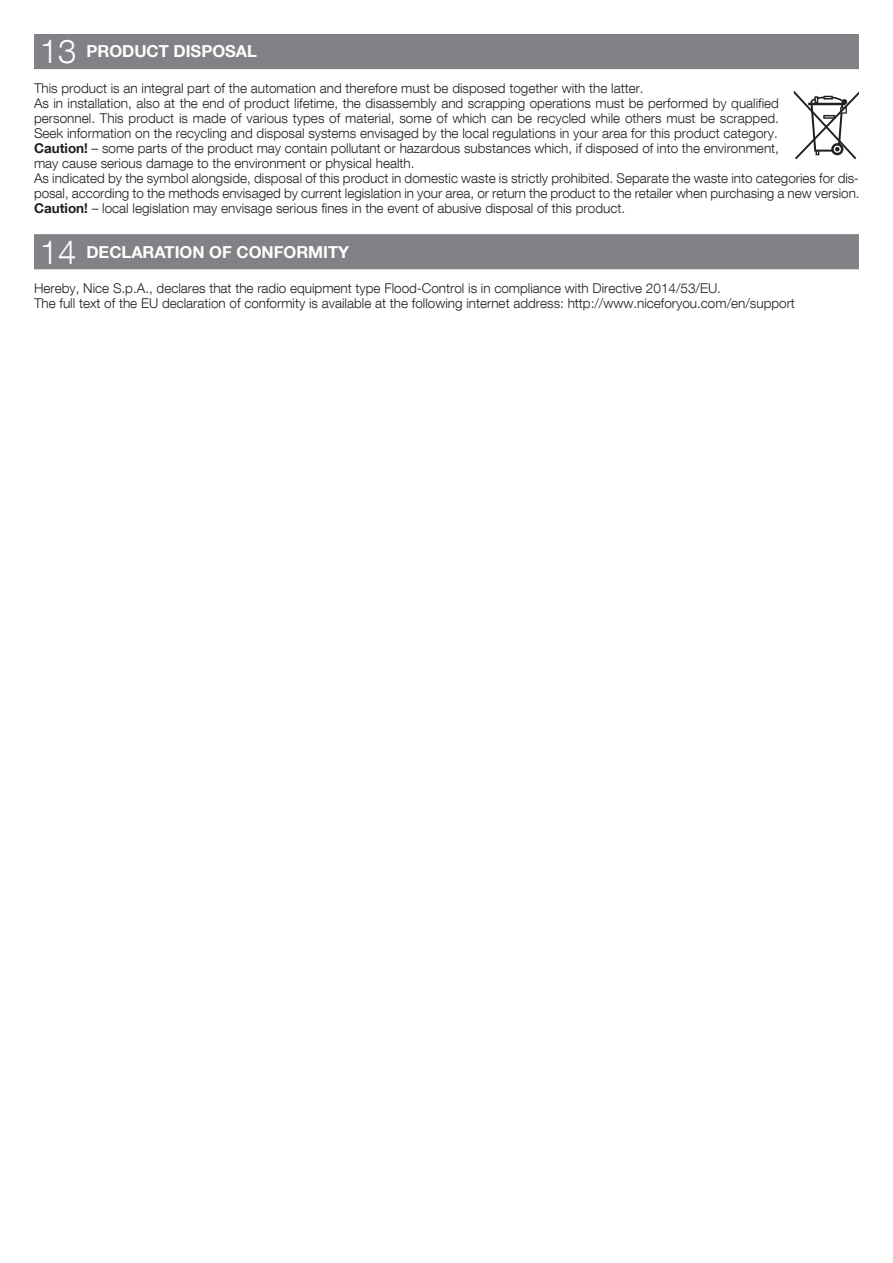
<style>
.page{position:relative;width:893px;height:1263px;background:#fff}
.page>*{position:absolute;margin:0;border:0;box-sizing:border-box;transform-origin:0 0}
.t1{font:300 33px "Helvetica Neue LT Com";color:#fff}
.titolo{font:700 16.5px "Helvetica Neue LT Com";color:#fff}
.Normale{font:300 13.5px/15px "Helvetica Neue LT Com";color:#231f20}
.s1{font-weight:700}
</style>
<div class="page">
<div style="left:34px;top:34px;width:825px;height:35px;background:#808285"></div>
<div style="left:34px;top:234px;width:825px;height:35px;background:#808285"></div>
<svg style="left:794px;top:90px;width:65px;height:69px"></svg>
<p class="t1" style="left:40px;top:31px;width:38px">13</p>
<p class="titolo" style="left:86px;top:41px;width:172px">PRODUCT DISPOSAL</p>
<p class="Normale" style="left:34px;top:81px;width:611px">This product is an integral part of the automation and therefore must be disposed together with the latter.</p>
<p class="Normale" style="left:34px;top:96px;width:746px;text-align:justify">As in installation, also at the end of product lifetime, the disassembly and scrapping operations must be performed by qualified personnel. This product is made of various types of material, some of which can be recycled while others must be scrapped.<br>Seek information on the recycling and disposal systems envisaged by the local regulations in your area for this product category.</p>
<p class="Normale" style="left:34px;top:141px;width:746px"><span class="s1">Caution!</span> – some parts of the product may contain pollutant or hazardous substances which, if disposed of into the environment, may cause serious damage to the environment or physical health.</p>
<p class="Normale" style="left:34px;top:171px;width:827px">As indicated by the symbol alongside, disposal of this product in domestic waste is strictly prohibited. Separate the waste into categories for dis&shy;posal, according to the methods envisaged by current legislation in your area, or return the product to the retailer when purchasing a new version.</p>
<p class="Normale" style="left:34px;top:201px;width:593px"><span class="s1">Caution!</span> – local legislation may envisage serious fines in the event of abusive disposal of this product.</p>
<p class="t1" style="left:40px;top:232px;width:38px">14</p>
<p class="titolo" style="left:86px;top:241px;width:264px">DECLARATION OF CONFORMITY</p>
<p class="Normale" style="left:34px;top:281px;width:688px">Hereby, Nice S.p.A., declares that the radio equipment type Flood-Control is in compliance with Directive 2014/53/EU.</p>
<p class="Normale" style="left:34px;top:296px;width:762px">The full text of the EU declaration of conformity is available at the following internet address: http://www.niceforyou.com/en/support</p>
</div>
